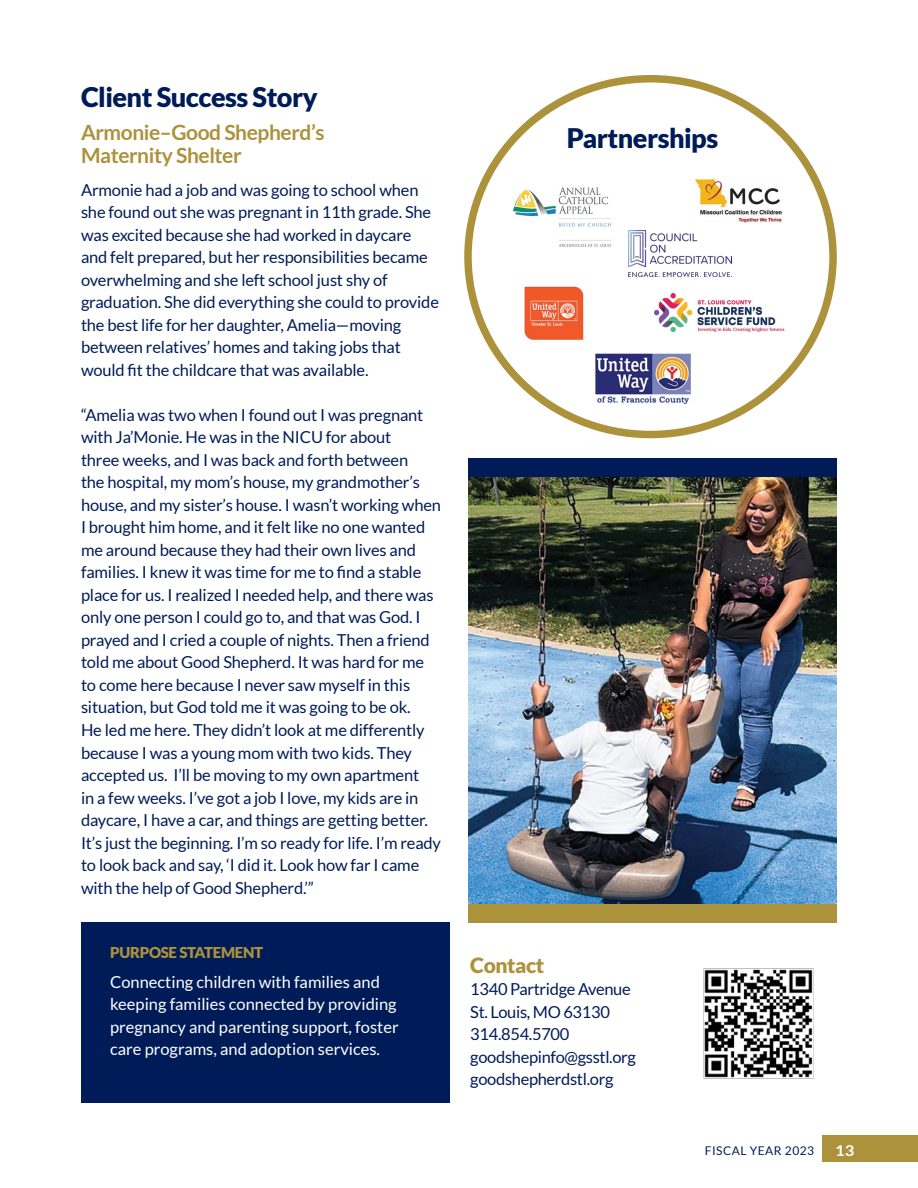
<style>
.page{position:relative;width:918px;height:1188px;background:#fff}
.page>*{position:absolute;margin:0;border:0;box-sizing:border-box;transform-origin:0 0}
.t1{font:900 27px "Lato";letter-spacing:-.02em;color:#001c58}
.t2{font:700 21px/22.5px "Lato";letter-spacing:-.02em;color:#ad923c}
.t3{font:900 21px "Lato";letter-spacing:-.02em;color:#ad923c}
.t4{font:16.5px/22.5px "Lato";letter-spacing:-.01em;color:#001c58}
.t5{font:16.5px/22.5px "Lato";color:#fff}
.t6{font:900 15px "Lato";letter-spacing:-.02em;color:#ad923c}
.t7{font:700 15px "Lato";color:#fff;scale:1.1 1}
.t8{font:12px "Lato";letter-spacing:.04em;color:#001c58}
</style>
<div class="page">
<img style="left:468px;top:477px;width:369px;height:427px">
<div style="left:81px;top:923px;width:369px;height:180px;background:#001c58"></div>
<div style="left:464px;top:75px;width:373px;height:363px;border:8px solid #ad923c;border-radius:50%"></div>
<img style="left:629px;top:230px;width:102px;height:47px">
<div style="left:468px;top:458px;width:369px;height:19px;background:#001c58"></div>
<div style="left:468px;top:904px;width:369px;height:19px;background:#ad923c"></div>
<img style="left:524px;top:286px;width:60px;height:55px">
<img style="left:655px;top:294px;width:129px;height:37px">
<img style="left:695px;top:180px;width:87px;height:43px">
<img style="left:595px;top:353px;width:95px;height:50px">
<img style="left:703px;top:968px;width:111px;height:111px">
<img style="left:512px;top:187px;width:99px;height:60px">
<div style="left:823px;top:1136px;width:95px;height:26px;background:#ad923c"></div>
<h1 class="t1" style="left:81px;top:81px;width:238px">Client Success Story</h1>
<p class="t2" style="left:81px;top:121px;width:245px">Armonie–Good Shepherd’s<br>Maternity Shelter</p>
<p class="t4" style="left:81px;top:179px;width:360px">Armonie had a job and was going to school when she found out she was pregnant in 11th grade. She was excited because she had worked in daycare and felt prepared, but her responsibilities became overwhelming and she left school just shy of graduation. She did everything she could to provide the best life for her daughter, Amelia—moving between relatives’ homes and taking jobs that would fit the childcare that was available.</p>
<p class="t4" style="left:81px;top:404px;width:362px">“Amelia was two when I found out I was pregnant with Ja’Monie. He was in the NICU for about<br>three weeks, and I was back and forth between<br>the hospital, my mom’s house, my grandmother’s house, and my sister’s house. I wasn’t working when I brought him home, and it felt like no one wanted me around because they had their own lives and families. I knew it was time for me to find a stable place for us. I realized I needed help, and there was only one person I could go to, and that was God. I prayed and I cried a couple of nights. Then a friend told me about Good Shepherd. It was hard for me to come here because I never saw myself in this situation, but God told me it was going to be ok.<br>He led me here. They didn’t look at me differently because I was a young mom with two kids. They accepted us. I’ll be moving to my own apartment<br>in a few weeks. I’ve got a job I love, my kids are in daycare, I have a car, and things are getting better.<br>It’s just the beginning. I’m so ready for life. I’m ready to look back and say, ‘I did it. Look how far I came with the help of Good Shepherd.’”</p>
<p class="t6" style="left:110px;top:944px;width:154px">PURPOSE STATEMENT</p>
<p class="t5" style="left:110px;top:970px;width:290px">Connecting children with families and keeping families connected by providing pregnancy and parenting support, foster care programs, and adoption services.</p>
<h1 class="t1" style="left:567px;top:123px;width:153px">Partnerships</h1>
<p class="t3" style="left:470px;top:953px;width:75px">Contact</p>
<p class="t4" style="left:470px;top:978px;width:167px">1340 Partridge Avenue<br>St. Louis, MO 63130<br>314.854.5700 goodshepinfo@gsstl.org goodshepherdstl.org</p>
<p class="t8" style="left:705px;top:1144px;width:111px">FISCAL YEAR 2023</p>
<p class="t7" style="left:835px;top:1142px;width:19px">13</p>
</div>
